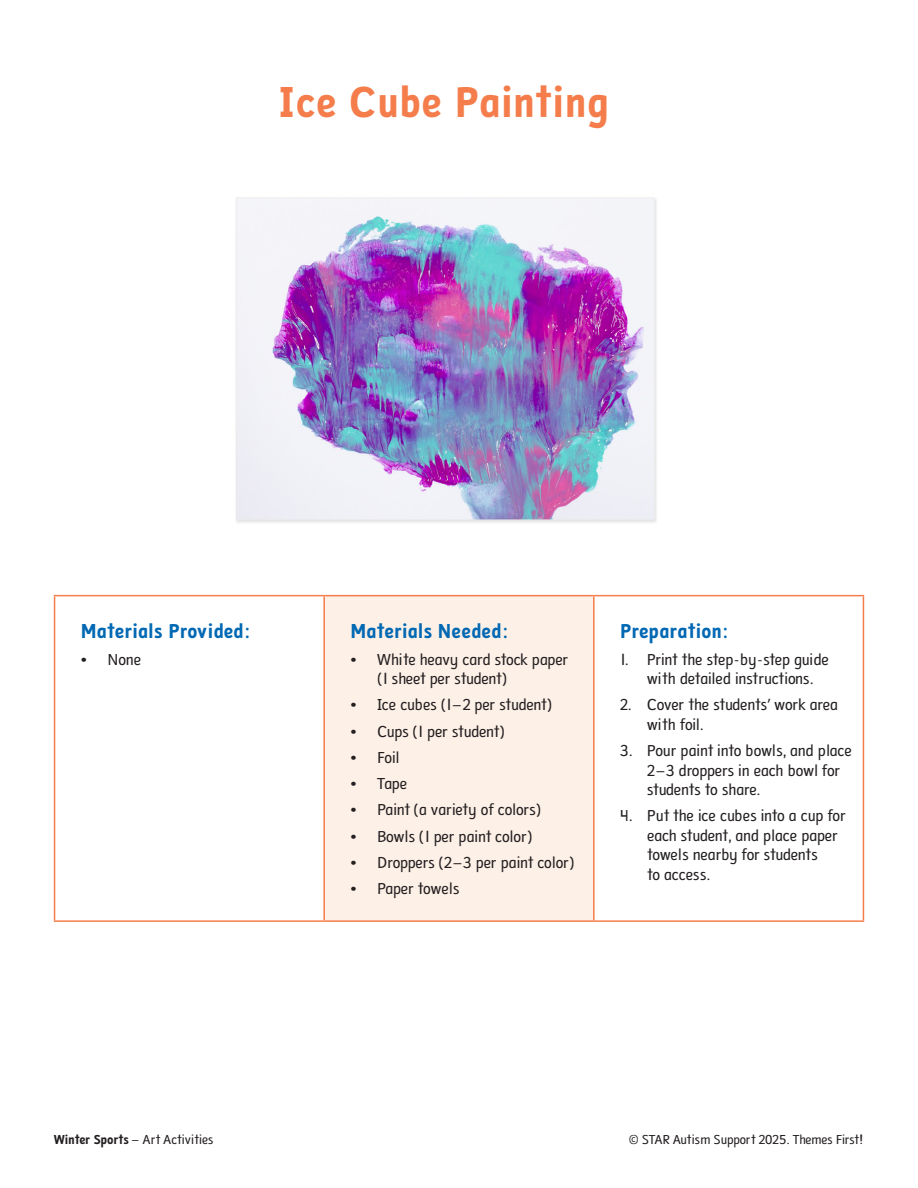
<style>
.page{position:relative;width:918px;height:1188px;background:#fff}
.page>*{position:absolute;margin:0;border:0;box-sizing:border-box;transform-origin:0 0}
.Instructions_1_Header_Blue{font:45px "Folder Bold Primary";letter-spacing:-.025em;color:#f47d4b}
.Instructions_1_Header_Blue-2{font:21px "Folder Bold Primary";letter-spacing:-.025em;color:#0168b3}
.t1{font:16.5px/19.5px "Folder Reg Primary";letter-spacing:-.04em;color:#231f20}
.t2{font:13.5px "Folder Reg Primary";letter-spacing:-.025em;color:#231f20}
.t3{font:13.5px "Folder Reg Primary";color:#231f20}
.s1{font-family:"Folder Bold Primary"}
</style>
<div class="page">
<img style="left:236px;top:197px;width:421px;height:326px">
<div style="left:324px;top:596px;width:270px;height:325px;background:#fdf0e7"></div>
<hr style="left:323px;top:596px;width:2px;height:324px;background:#f47d4b">
<hr style="left:593px;top:596px;width:2px;height:324px;background:#f47d4b">
<hr style="left:54px;top:595px;width:270px;height:1px;background:#f47d4b">
<hr style="left:54px;top:596px;width:1px;height:324px;background:#f47d4b">
<hr style="left:324px;top:595px;width:270px;height:1px;background:#f47d4b">
<hr style="left:594px;top:595px;width:270px;height:1px;background:#f47d4b">
<hr style="left:863px;top:596px;width:1px;height:324px;background:#f47d4b">
<hr style="left:54px;top:920px;width:270px;height:2px;background:#f47d4b">
<hr style="left:324px;top:920px;width:270px;height:2px;background:#f47d4b">
<hr style="left:594px;top:920px;width:270px;height:2px;background:#f47d4b">
<p class="Instructions_1_Header_Blue" style="left:280px;top:76px;width:333px">Ice Cube Painting</p>
<p class="Instructions_1_Header_Blue-2" style="left:81px;top:619px;width:172px">Materials Provided:</p>
<p class="t1" style="left:81px;top:650px;width:62px">• None</p>
<p class="Instructions_1_Header_Blue-2" style="left:350px;top:619px;width:160px">Materials Needed:</p>
<p class="t1" style="left:377px;top:650px;width:193px;text-indent:-27px">• White heavy card stock paper (1 sheet per student)</p>
<p class="t1" style="left:350px;top:695px;width:203px">• Ice cubes (1–2 per student)</p>
<p class="t1" style="left:350px;top:722px;width:156px">• Cups (1 per student)</p>
<p class="t1" style="left:350px;top:748px;width:51px">• Foil</p>
<p class="t1" style="left:350px;top:774px;width:59px">• Tape</p>
<p class="t1" style="left:350px;top:800px;width:192px">• Paint (a variety of colors)</p>
<p class="t1" style="left:350px;top:827px;width:184px">• Bowls (1 per paint color)</p>
<p class="t1" style="left:350px;top:853px;width:226px">• Droppers (2–3 per paint color)</p>
<p class="t1" style="left:350px;top:879px;width:111px">• Paper towels</p>
<p class="Instructions_1_Header_Blue-2" style="left:620px;top:619px;width:110px">Preparation:</p>
<p class="t1" style="left:647px;top:650px;width:184px;text-indent:-27px">1. Print the step-by-step guide with detailed instructions.</p>
<p class="t1" style="left:647px;top:695px;width:193px;text-indent:-27px">2. Cover the students’ work area with foil.</p>
<p class="t1" style="left:647px;top:741px;width:207px;text-indent:-27px">3. Pour paint into bowls, and place<br>2–3 droppers in each bowl for students to share.</p>
<p class="t1" style="left:647px;top:806px;width:201px;text-indent:-27px">4. Put the ice cubes into a cup for each student, and place paper towels nearby for students<br>to access.</p>
<p class="t3" style="left:54px;top:1132px;width:161px"><span class="s1">Winter Sports</span> – Art Activities</p>
<p class="t2" style="left:629px;top:1132px;width:237px">© STAR Autism Support 2025. Themes First!</p>
</div>
